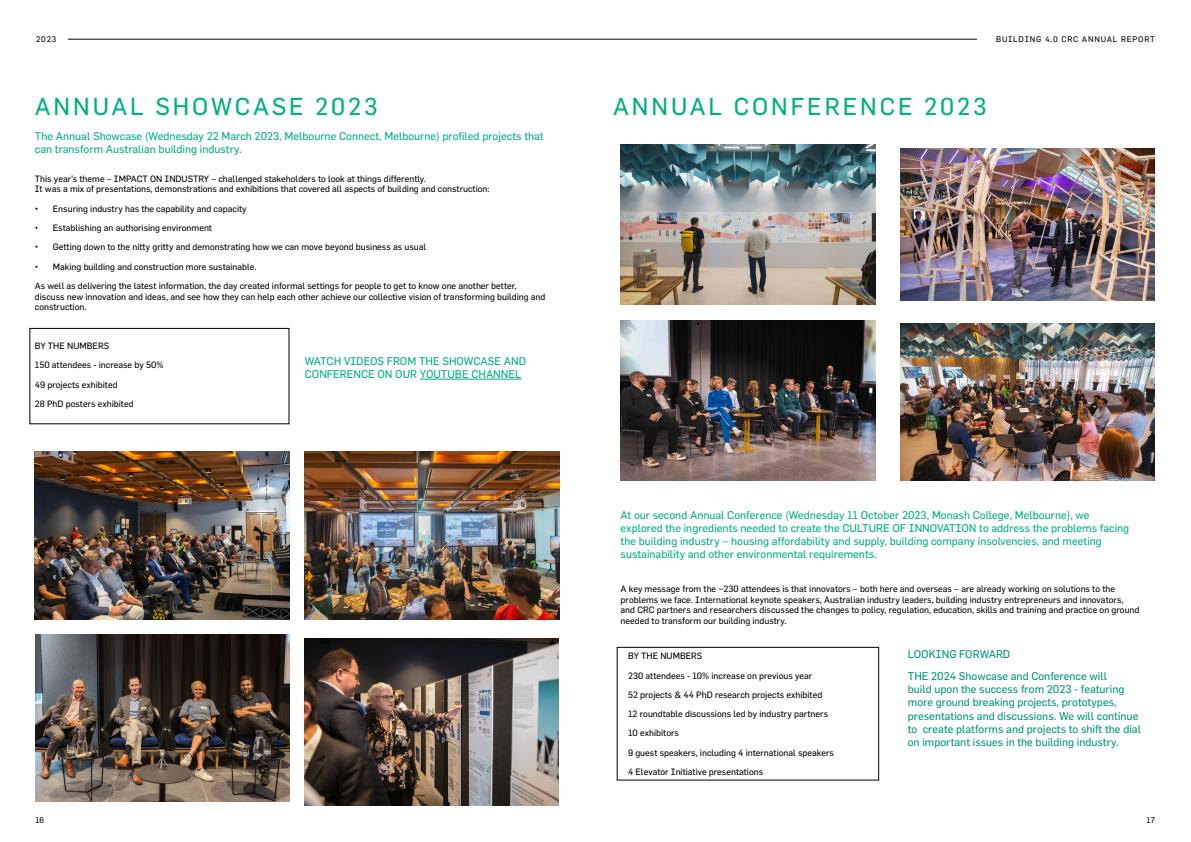
<style>
.page{position:relative;width:1191px;height:842px;background:#fff}
.page>*{position:absolute;margin:0;border:0;box-sizing:border-box;transform-origin:0 0}
.t1{font:24px "Flama Basic";letter-spacing:.12em;color:#00b082}
.t2{font:11px/13px "Flama Basic";color:#00b082}
.t3{font:11px/13.2px "Flama Basic";color:#009778}
.t4{font:9px/19.3px "Flama Basic";color:#000}
.t5{font:8px "Flama Basic";letter-spacing:.1em;color:#000}
</style>
<div class="page">
<hr style="left:68px;top:39px;width:909px;height:1px;background:#000">
<img style="left:900px;top:324px;width:255px;height:156px">
<img style="left:620px;top:320px;width:255px;height:160px">
<img style="left:35px;top:634px;width:254px;height:168px">
<img style="left:35px;top:452px;width:254px;height:168px">
<img style="left:305px;top:639px;width:254px;height:166px">
<img style="left:305px;top:452px;width:254px;height:167px">
<img style="left:900px;top:149px;width:255px;height:152px">
<img style="left:620px;top:144px;width:255px;height:160px">
<div style="left:30px;top:328px;width:259px;height:96px;border:1px solid #000"></div>
<div style="left:617px;top:647px;width:262px;height:133px;border:1px solid #000"></div>
<hr style="left:420px;top:379px;width:101px;height:1px;background:#00b082">
<p class="t5" style="left:36px;top:35px;width:22px">2023</p>
<p class="t5" style="left:996px;top:35px;width:160px">BUILDING 4.0 CRC ANNUAL REPORT</p>
<h1 class="t1" style="left:35px;top:92px;width:344px">ANNUAL SHOWCASE 2023</h1>
<p class="t2" style="left:35px;top:130px;width:510px">The Annual Showcase (Wednesday 22 March 2023, Melbourne Connect, Melbourne) profiled projects that can transform Australian building industry.</p>
<p class="t4" style="left:35px;top:173px;width:456px;line-height:10.8px">This year’s theme – IMPACT ON INDUSTRY – challenged stakeholders to look at things differently.<br>It was a mix of presentations, demonstrations and exhibitions that covered all aspects of building and construction:</p>
<p class="t4" style="left:35px;top:199px;width:213px">• Ensuring industry has the capability and capacity</p>
<p class="t4" style="left:35px;top:218px;width:179px">• Establishing an authorising environment</p>
<p class="t4" style="left:35px;top:237px;width:393px">• Getting down to the nitty gritty and demonstrating how we can move beyond business as usual</p>
<p class="t4" style="left:35px;top:257px;width:483px">• Making building and construction more sustainable.<br>As well as delivering the latest information, the day created informal settings for people to get to know one another better,</p>
<p class="t4" style="left:35px;top:291px;width:512px;line-height:10.8px">discuss new innovation and ideas, and see how they can help each other achieve our collective vision of transforming building and construction.</p>
<p class="t4" style="left:35px;top:336px;width:130px">BY THE NUMBERS<br>150 attendees - increase by 50%<br>49 projects exhibited<br>28 PhD posters exhibited</p>
<p class="t2" style="left:305px;top:354px;width:223px">WATCH VIDEOS FROM THE SHOWCASE AND<br>CONFERENCE ON OUR YOUTUBE CHANNEL</p>
<p class="t5" style="left:35px;top:815px;width:10px">16</p>
<h1 class="t1" style="left:613px;top:92px;width:375px">ANNUAL CONFERENCE 2023</h1>
<p class="t2" style="left:620px;top:508px;width:510px">At our second Annual Conference (Wednesday 11 October 2023, Monash College, Melbourne), we explored the ingredients needed to create the CULTURE OF INNOVATION to address the problems facing the building industry – housing affordability and supply, building company insolvencies, and meeting sustainability and other environmental requirements.</p>
<p class="t4" style="left:620px;top:583px;width:520px;line-height:10.8px">A key message from the ~230 attendees is that innovators – both here and overseas – are already working on solutions to the problems we face. International keynote speakers, Australian industry leaders, building industry entrepreneurs and innovators, and CRC partners and researchers discussed the changes to policy, regulation, education, skills and training and practice on ground needed to transform our building industry.</p>
<p class="t4" style="left:628px;top:646px;width:207px">BY THE NUMBERS<br>230 attendees - 10% increase on previous year<br>52 projects &amp; 44 PhD research projects exhibited<br>12 roundtable discussions led by industry partners 10 exhibitors<br>9 guest speakers, including 4 international speakers 4 Elevator Initiative presentations</p>
<p class="t3" style="left:908px;top:643px;width:201px;line-height:21.7px">LOOKING FORWARD<br>THE 2024 Showcase and Conference will</p>
<p class="t3" style="left:908px;top:682px;width:235px">build upon the success from 2023 - featuring more ground breaking projects, prototypes, presentations and discussions. We will continue to create platforms and projects to shift the dial on important issues in the building industry.</p>
<p class="t5" style="left:1146px;top:815px;width:10px">17</p>
</div>
